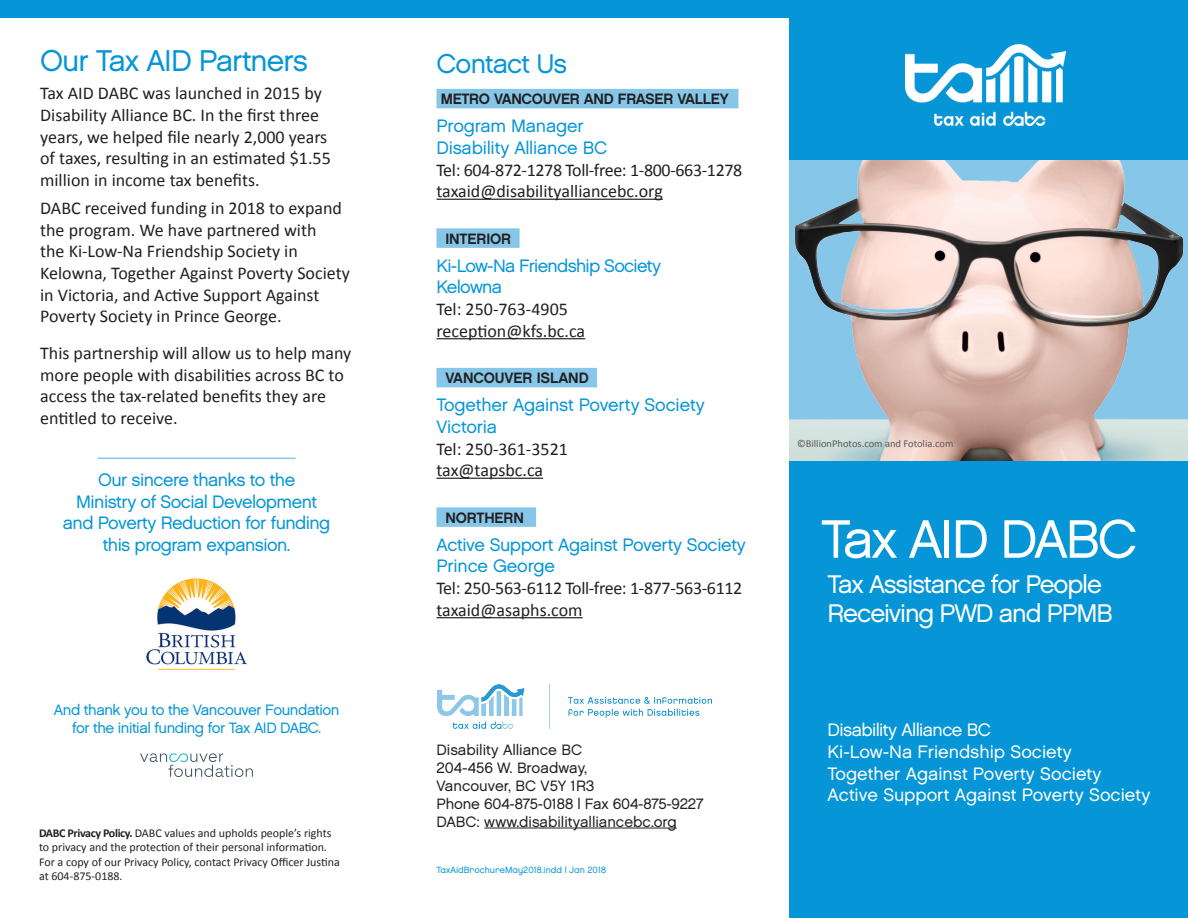
<style>
.page{position:relative;width:1188px;height:918px;background:#fff}
.page>*{position:absolute;margin:0;border:0;box-sizing:border-box;transform-origin:0 0}
.Subhead_1{font:54px "Chalet London Nineteen Sixty";letter-spacing:-.045em;color:#fff}
.Heading_1{font:30px "Chalet London Nineteen Sixty";letter-spacing:-.03em;color:#0696d7}
.Heading_1-2{font:27px "Chalet London Nineteen Sixty";letter-spacing:-.03em;color:#0696d7}
.Subhead_1-2{font:25.5px/28.5px "Chalet London Nineteen Sixty";letter-spacing:-.045em;color:#fff}
.Heading_1-3{font:18px/21.6px "Calibri";color:#231f20}
.Body_text{font:18px/21.6px "Calibri";color:#231f20}
.body_no_space{font:18px "Calibri";letter-spacing:-.01em;color:#231f20}
.heading_2{font:18px/21.6px "Chalet London Nineteen Sixty";letter-spacing:-.03em;color:#0696d7;text-align:center}
.Heading_1-4{font:18px "Chalet London Nineteen Sixty";color:#fff}
.heading_3{font:18px/21.6px "Chalet London Nineteen Sixty";letter-spacing:-.02em;color:#0696d7}
.heading_3-2{font:18px/21.6px "Calibri";letter-spacing:-.02em;color:#231f20}
.heading_3-3{font:18px/21.6px "Chalet London Nineteen Sixty";letter-spacing:-.04em;color:#0696d7}
.Heading_1-5{font:18px "Chalet London Nineteen Sixty";letter-spacing:-.03em;color:#fff}
.body_main{font:15px/18px "Chalet London Nineteen Sixty";color:#231f20}
.heading_2-2{font:15px/18px "Chalet London Nineteen Sixty";letter-spacing:-.03em;color:#0696d7;text-align:center}
.PARTNER_CONTACT{font:15px "Chalet New York Nineteen Sixty";letter-spacing:-.02em;color:#231f20}
.headline__2{font:15px "Chalet London Nineteen Sixty";color:#231f20}
.headline_caps{font:12px/14.4px "Calibri";color:#231f20}
.photo_copyright{font:10.5px "Calibri";color:#57585a}
.Body_text_--_less_pa{font:9px "Chalet London Nineteen Eighty";color:#0696d7}
.s1{font-weight:700}
.s2{font-family:"Chalet London Nineteen Sixty";color:#0696d7}
.s3{font-family:"Calibri";color:#231f20}
</style>
<div class="page">
<div style="left:789px;top:0;width:399px;height:918px;background:#0696d7"></div>
<div style="left:436px;top:89px;width:302px;height:19px;background:#86c7e9"></div>
<hr style="left:436px;top:199px;width:227px;height:1px;background:#231f20">
<div style="left:436px;top:228px;width:84px;height:20px;background:#86c7e9"></div>
<hr style="left:436px;top:338px;width:149px;height:1px;background:#231f20">
<div style="left:436px;top:368px;width:161px;height:19px;background:#86c7e9"></div>
<hr style="left:436px;top:478px;width:107px;height:1px;background:#231f20">
<div style="left:436px;top:507px;width:100px;height:20px;background:#86c7e9"></div>
<hr style="left:436px;top:617px;width:147px;height:1px;background:#231f20">
<hr style="left:484px;top:828px;width:193px;height:1px;background:#231f20">
<div style="left:0;top:0;width:1188px;height:17px;background:#0696d7"></div>
<svg style="left:140px;top:753px;width:113px;height:24px"></svg>
<img style="left:146px;top:578px;width:101px;height:92px">
<hr style="left:98px;top:458px;width:198px;height:1px;background:#86c7e9">
<img style="left:789px;top:160px;width:399px;height:300px">
<img style="left:906px;top:45px;width:161px;height:81px">
<img style="left:438px;top:684px;width:273px;height:44px">
<p class="Heading_1" style="left:40px;top:42px;width:269px">Our Tax AID Partners</p>
<p class="Heading_1-3" style="left:40px;top:83px;width:292px">Tax AID DABC was launched in 2015 by Disability Alliance BC. In the first three years, we helped file nearly 2,000 years of taxes, resulting in an estimated $1.55 million in income tax benefits.</p>
<p class="Heading_1-3" style="left:40px;top:197px;width:311px">DABC received funding in 2018 to expand the program. We have partnered with<br>the Ki-Low-Na Friendship Society in Kelowna, Together Against Poverty Society in Victoria, and Active Support Against Poverty Society in Prince George.</p>
<p class="Body_text" style="left:40px;top:342px;width:313px">This partnership will allow us to help many more people with disabilities across BC to access the tax-related benefits they are entitled to receive.</p>
<p class="heading_2" style="left:63px;top:469px;width:269px">Our sincere thanks to the<br>Ministry of Social Development and Poverty Reduction for funding this program expansion.</p>
<p class="heading_2-2" style="left:54px;top:700px;width:287px">And thank you to the Vancouver Foundation for the initial funding for Tax AID DABC.</p>
<p class="headline_caps" style="left:39px;top:826px;width:302px"><span class="s1">DABC Privacy Policy.</span> DABC values and upholds people’s rights to privacy and the protection of their personal information.<br>For a copy of our Privacy Policy, contact Privacy Officer Justina at 604-875-0188.</p>
<p class="Heading_1-2" style="left:436px;top:47px;width:132px">Contact Us</p>
<p class="PARTNER_CONTACT" style="left:441px;top:89px;width:289px">METRO VANCOUVER AND FRASER VALLEY</p>
<p class="heading_3-2" style="left:436px;top:116px;width:307px"><span class="s2">Program Manager<br>Disability Alliance BC<br></span>Tel: 604-872-1278 Toll-free: 1-800-663-1278</p>
<p class="Body_text" style="left:436px;top:180px;width:228px">taxaid@disabilityalliancebc.org</p>
<p class="PARTNER_CONTACT" style="left:445px;top:229px;width:67px">INTERIOR</p>
<p class="heading_3-3" style="left:436px;top:255px;width:226px">Ki-Low-Na Friendship Society<br>Kelowna<br><span class="s3">Tel: 250-763-4905</span></p>
<p class="body_no_space" style="left:436px;top:319px;width:150px">reception@kfs.bc.ca</p>
<p class="PARTNER_CONTACT" style="left:445px;top:368px;width:145px">VANCOUVER ISLAND</p>
<p class="heading_3" style="left:436px;top:394px;width:270px">Together Against Poverty Society<br>Victoria</p>
<p class="body_no_space" style="left:436px;top:437px;width:133px">Tel: 250-361-3521</p>
<p class="body_no_space" style="left:436px;top:459px;width:108px">tax@tapsbc.ca</p>
<p class="PARTNER_CONTACT" style="left:445px;top:508px;width:80px">NORTHERN</p>
<p class="heading_3" style="left:436px;top:534px;width:311px">Active Support Against Poverty Society<br>Prince George</p>
<p class="body_no_space" style="left:436px;top:577px;width:307px">Tel: 250-563-6112 Toll-free: 1-877-563-6112</p>
<p class="body_no_space" style="left:436px;top:598px;width:148px">taxaid@asaphs.com</p>
<p class="headline__2" style="left:436px;top:740px;width:147px">Disability Alliance BC</p>
<p class="body_main" style="left:436px;top:758px;width:152px">204-456 W. Broadway,</p>
<p class="body_main" style="left:436px;top:776px;width:269px">Vancouver, BC V5Y 1R3<br>Phone 604-875-0188 | Fax 604-875-9227<br>DABC: www.disabilityalliancebc.org</p>
<p class="Body_text_--_less_pa" style="left:436px;top:864px;width:171px">TaxAidBrochureMay2018.indd | Jan 2018</p>
<p class="photo_copyright" style="left:797px;top:437px;width:158px">©BillionPhotos.com and Fotolia.com</p>
<p class="Subhead_1" style="left:821px;top:506px;width:317px">Tax AID DABC</p>
<p class="Subhead_1-2" style="left:828px;top:570px;width:287px">Tax Assistance for People<br>Receiving PWD and PPMB</p>
<p class="Heading_1-5" style="left:828px;top:719px;width:165px">Disability Alliance BC</p>
<p class="Heading_1-4" style="left:828px;top:741px;width:246px">Ki-Low-Na Friendship Society</p>
<p class="Heading_1-4" style="left:828px;top:762px;width:275px">Together Against Poverty Society</p>
<p class="Heading_1-4" style="left:828px;top:784px;width:324px">Active Support Against Poverty Society</p>
</div>
